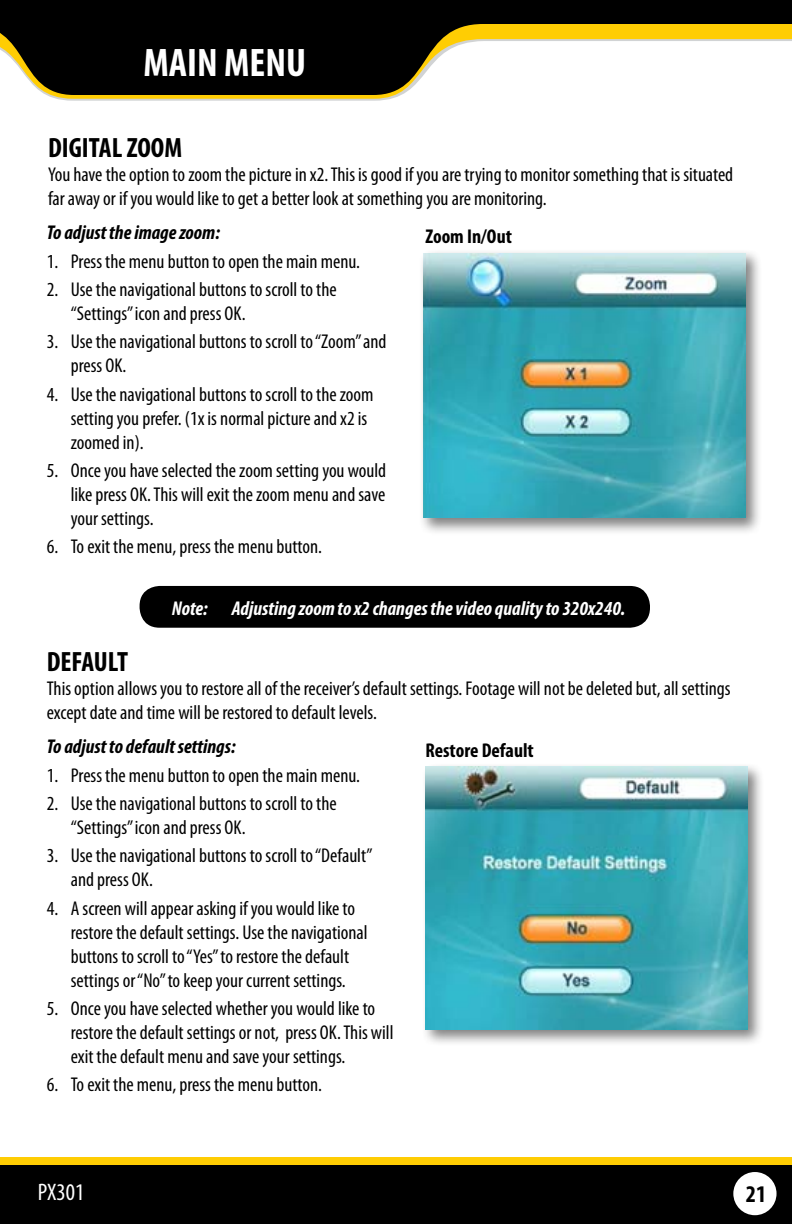
<style>
.page{position:relative;width:792px;height:1224px;background:#fff}
.page>*{position:absolute;margin:0;border:0;box-sizing:border-box;transform-origin:0 0}
.t1{font:700 condensed 40px "Myriad Pro";color:#fff}
.t2{font:700 condensed 28px "Myriad Pro";color:#000}
.t3{font:condensed 24px "Myriad Pro";color:#fff}
.t4{font:700 condensed 24px "Myriad Pro";color:#000}
.t5{font:condensed 20px/24px "Myriad Pro";color:#000}
.t6{font:italic 700 condensed 20px "Myriad Pro";color:#fff}
.t7{font:italic 700 condensed 20px "Myriad Pro";color:#000}
.t8{font:700 condensed 20px "Myriad Pro";color:#000}
</style>
<div class="page">
<div style="left:0;top:1158px;width:792px;height:18px;background:#ffcd03"></div>
<div style="left:0;top:1166px;width:792px;height:58px;background:#000"></div>
<svg style="left:47px;top:95px;width:354px;height:4px"></svg>
<svg style="left:0;top:0;width:792px;height:95px;fill:#000"></svg>
<div style="left:733px;top:1172px;width:44px;height:43px;background:#fff;border-radius:50%"></div>
<div style="left:419px;top:248px;width:344px;height:288px;background:#000;opacity:.5"></div>
<img style="left:423px;top:253px;width:322px;height:265px">
<div style="left:421px;top:762px;width:344px;height:286px;background:#000;opacity:.5"></div>
<img style="left:425px;top:766px;width:322px;height:264px">
<div style="left:140px;top:586px;width:510px;height:42px;background:#000;border-radius:20px"></div>
<h1 class="t1" style="left:143px;top:38px;width:164px">MAIN MENU</h1>
<h2 class="t2" style="left:48px;top:130px;width:136px">DIGITAL ZOOM</h2>
<p class="t5" style="left:48px;top:162px;width:687px">You have the option to zoom the picture in x2. This is good if you are trying to monitor something that is situated far away or if you would like to get a better look at something you are monitoring.</p>
<p class="t7" style="left:47px;top:220px;width:175px">To adjust the image zoom:</p>
<p class="t5" style="left:47px;top:249px;width:315px">1. Press the menu button to open the main menu.</p>
<p class="t5" style="left:71px;top:277px;width:267px;text-indent:-24px">2. Use the navigational buttons to scroll to the “Settings” icon and press OK.</p>
<p class="t5" style="left:71px;top:329px;width:317px;text-indent:-24px">3. Use the navigational buttons to scroll to “Zoom” and press OK.</p>
<p class="t5" style="left:71px;top:382px;width:304px;text-indent:-24px">4. Use the navigational buttons to scroll to the zoom setting you prefer. (1x is normal picture and x2 is zoomed in).</p>
<p class="t5" style="left:71px;top:458px;width:317px;text-align:justify;text-indent:-24px">5. Once you have selected the zoom setting you would like press OK. This will exit the zoom menu and save your settings.</p>
<p class="t5" style="left:47px;top:534px;width:277px">6. To exit the menu, press the menu button.</p>
<p class="t8" style="left:425px;top:224px;width:88px">Zoom In/Out</p>
<p class="t6" style="left:172px;top:596px;width:455px">Note: Adjusting zoom to x2 changes the video quality to 320x240.</p>
<h2 class="t2" style="left:47px;top:644px;width:83px">DEFAULT</h2>
<p class="t5" style="left:47px;top:676px;width:685px">This option allows you to restore all of the receiver’s default settings. Footage will not be deleted but, all settings except date and time will be restored to default levels.</p>
<p class="t7" style="left:47px;top:734px;width:190px">To adjust to default settings:</p>
<p class="t5" style="left:47px;top:763px;width:315px">1. Press the menu button to open the main menu.</p>
<p class="t5" style="left:71px;top:791px;width:267px;text-indent:-24px">2. Use the navigational buttons to scroll to the “Settings” icon and press OK.</p>
<p class="t5" style="left:71px;top:843px;width:303px;text-indent:-24px">3. Use the navigational buttons to scroll to “Default” and press OK.</p>
<p class="t5" style="left:71px;top:896px;width:298px;text-indent:-24px">4. A screen will appear asking if you would like to restore the default settings. Use the navigational buttons to scroll to “Yes” to restore the default settings or “No” to keep your current settings.</p>
<p class="t5" style="left:71px;top:996px;width:324px;text-indent:-24px">5. Once you have selected whether you would like to restore the default settings or not, press OK. This will exit the default menu and save your settings.</p>
<p class="t5" style="left:47px;top:1072px;width:277px">6. To exit the menu, press the menu button.</p>
<p class="t8" style="left:425px;top:738px;width:110px">Restore Default</p>
<p class="t3" style="left:38px;top:1177px;width:48px">PX301</p>
<p class="t4" style="left:746px;top:1179px;width:22px">21</p>
</div>
